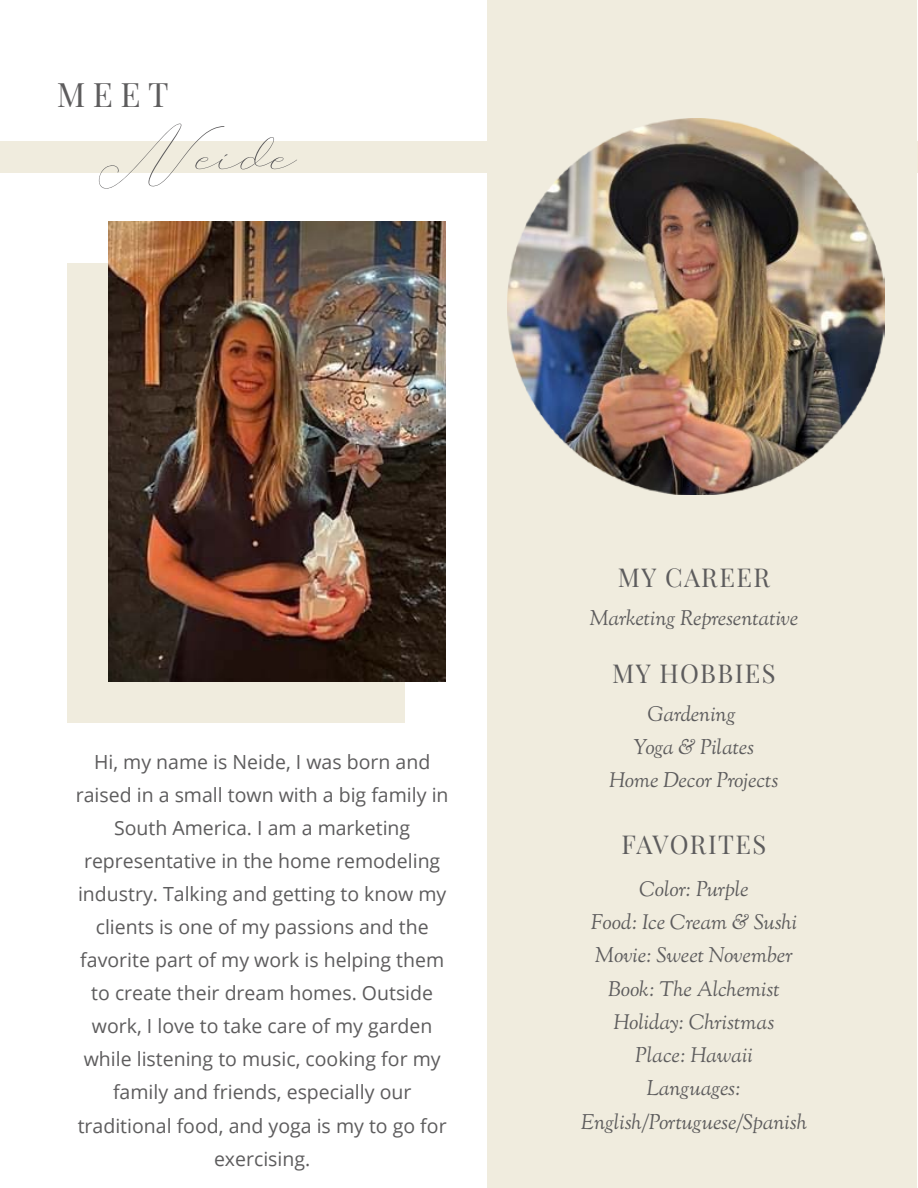
<style>
.page{position:relative;width:918px;height:1188px;background:#fff}
.page>*{position:absolute;margin:0;border:0;box-sizing:border-box;transform-origin:0 0}
.t1{font:90px "Botterill Signature";color:#5d5c5d}
.t2{font:33px "Playfair Display";color:#5d5c5d}
.t3{font:25.5px "Playfair Display";letter-spacing:.06em;color:#5d5c5d}
.t4{font:italic 21px/33.2px "Sorts Mill Goudy";color:#5d5c5d;text-align:center}
.t5{font:19.5px/33px "Open Sans";color:#5d5c5d;text-align:center}
</style>
<div class="page">
<div style="left:0;top:141px;width:918px;height:31px;background:#f0ecde"></div>
<div style="left:68px;top:263px;width:337px;height:459px;background:#f0ecde"></div>
<div style="left:488px;top:0;width:429px;height:1188px;background:#f0ecde"></div>
<img style="left:108px;top:222px;width:338px;height:459px">
<img style="left:508px;top:118px;width:376px;height:376px">
<h2 class="t2" style="left:57px;top:69px;width:113px">MEET</h2>
<h1 class="t1" style="left:98px;top:109px;width:200px">Neide</h1>
<p class="t5" style="left:76px;top:745px;width:374px">Hi, my name is Neide, I was born and raised in a small town with a big family in South America. I am a marketing representative in the home remodeling industry. Talking and getting to know my clients is one of my passions and the favorite part of my work is helping them to create their dream homes. Outside work, I love to take care of my garden while listening to music, cooking for my family and friends, especially our traditional food, and yoga is my to go for exercising.</p>
<h3 class="t3" style="left:618px;top:557px;width:154px">MY CAREER</h3>
<p class="t4" style="left:589px;top:603px;width:210px">Marketing Representative</p>
<h3 class="t3" style="left:612px;top:654px;width:165px">MY HOBBIES</h3>
<p class="t4" style="left:609px;top:699px;width:171px">Gardening<br>Yoga &amp; Pilates<br>Home Decor Projects</p>
<h3 class="t3" style="left:622px;top:825px;width:146px">FAVORITES</h3>
<p class="t4" style="left:581px;top:874px;width:227px">Color: Purple<br>Food: Ice Cream &amp; Sushi<br>Movie: Sweet November<br>Book: The Alchemist<br>Holiday: Christmas<br>Place: Hawaii<br>Languages:<br>English/Portuguese/Spanish</p>
</div>
